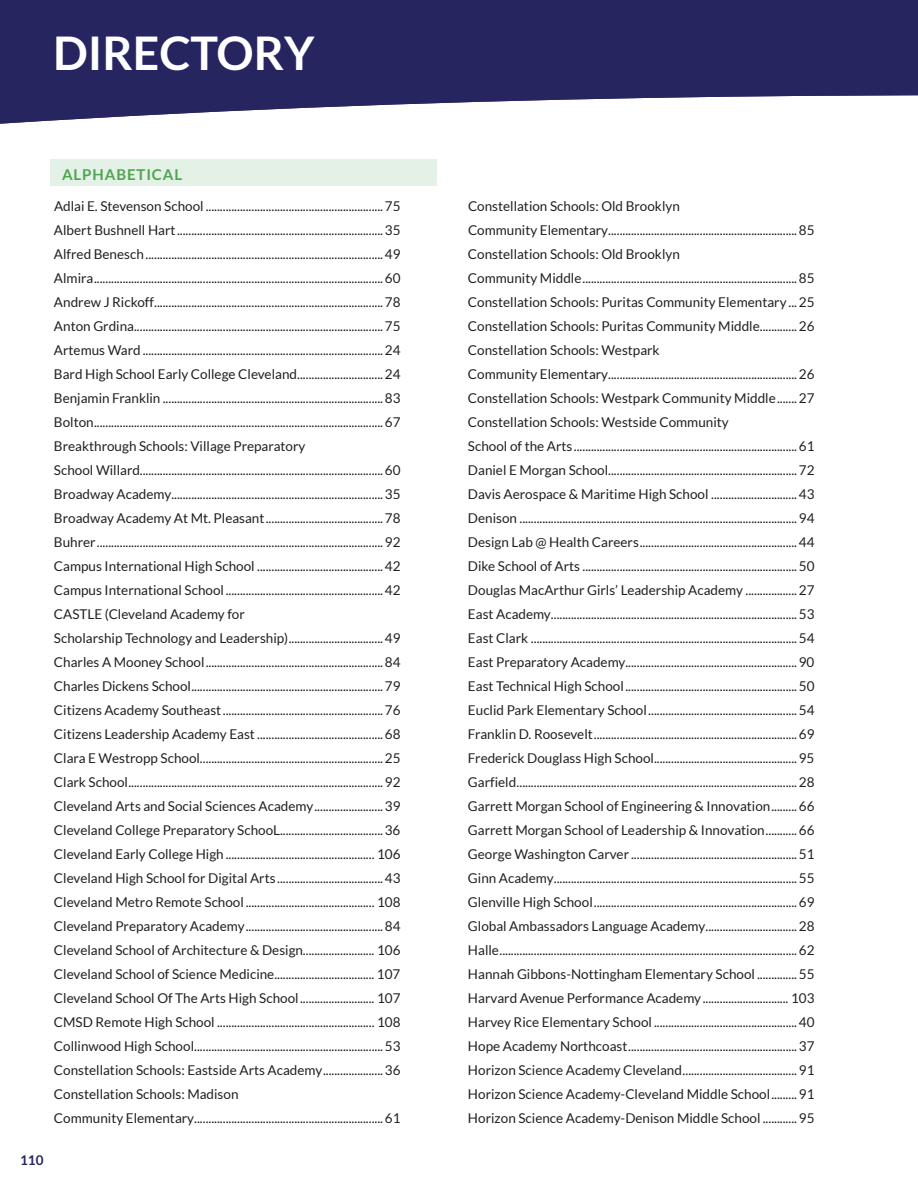
<style>
.page{position:relative;width:918px;height:1188px;background:#fff}
.page>*{position:absolute;margin:0;border:0;box-sizing:border-box;transform-origin:0 0}
.Paragraph_Style_2{font:700 46.5px "Lato";color:#fff}
.t1{font:700 15px "Lato";letter-spacing:.06em;color:#58a553}
.t2{font:13.5px/24px "Lato";color:#231f20}
.t3{font:700 13.5px "Lato";color:#262560}
</style>
<div class="page">
<svg style="left:0;top:0;width:918px;height:124px;fill:#262560"></svg>
<div style="left:50px;top:159px;width:386px;height:27px;background:#e4f1e7"></div>
<p class="Paragraph_Style_2" style="left:53px;top:27px;width:263px">DIRECTORY</p>
<p class="t1" style="left:62px;top:166px;width:122px">ALPHABETICAL</p>
<p class="t2" style="left:54px;top:194px;width:348px">Adlai E. Stevenson School ..............................................................75</p>
<p class="t2" style="left:54px;top:218px;width:348px">Albert Bushnell Hart........................................................................35</p>
<p class="t2" style="left:54px;top:242px;width:348px">Alfred Benesch...................................................................................49</p>
<p class="t2" style="left:54px;top:266px;width:348px">Almira.....................................................................................................60</p>
<p class="t2" style="left:54px;top:290px;width:348px">Andrew J Rickoff................................................................................78</p>
<p class="t2" style="left:54px;top:314px;width:348px">Anton Grdina.......................................................................................75</p>
<p class="t2" style="left:54px;top:338px;width:348px">Artemus Ward ....................................................................................24</p>
<p class="t2" style="left:54px;top:362px;width:348px">Bard High School Early College Cleveland..............................24</p>
<p class="t2" style="left:54px;top:386px;width:348px">Benjamin Franklin .............................................................................83</p>
<p class="t2" style="left:54px;top:410px;width:348px">Bolton.....................................................................................................67</p>
<p class="t2" style="left:54px;top:434px;width:348px">Breakthrough Schools: Village Preparatory<br>School Willard.....................................................................................60</p>
<p class="t2" style="left:54px;top:482px;width:348px">Broadway Academy..........................................................................35</p>
<p class="t2" style="left:54px;top:506px;width:348px">Broadway Academy At Mt. Pleasant.........................................78</p>
<p class="t2" style="left:54px;top:530px;width:348px">Buhrer....................................................................................................92</p>
<p class="t2" style="left:54px;top:554px;width:348px">Campus International High School ............................................42</p>
<p class="t2" style="left:54px;top:578px;width:348px">Campus International School .......................................................42</p>
<p class="t2" style="left:54px;top:602px;width:348px">CASTLE (Cleveland Academy for<br>Scholarship Technology and Leadership).................................49</p>
<p class="t2" style="left:54px;top:650px;width:348px">Charles A Mooney School..............................................................84</p>
<p class="t2" style="left:54px;top:674px;width:348px">Charles Dickens School...................................................................79</p>
<p class="t2" style="left:54px;top:698px;width:348px">Citizens Academy Southeast........................................................76</p>
<p class="t2" style="left:54px;top:722px;width:348px">Citizens Leadership Academy East ............................................68</p>
<p class="t2" style="left:54px;top:746px;width:348px">Clara E Westropp School................................................................25</p>
<p class="t2" style="left:54px;top:770px;width:348px">Clark School.........................................................................................92</p>
<p class="t2" style="left:54px;top:794px;width:348px">Cleveland Arts and Social Sciences Academy........................39</p>
<p class="t2" style="left:54px;top:818px;width:348px">Cleveland College Preparatory SchooL....................................36</p>
<p class="t2" style="left:54px;top:842px;width:348px">Cleveland Early College High .................................................... 106</p>
<p class="t2" style="left:54px;top:866px;width:348px">Cleveland High School for Digital Arts .....................................43</p>
<p class="t2" style="left:54px;top:890px;width:348px">Cleveland Metro Remote School ............................................. 108</p>
<p class="t2" style="left:54px;top:914px;width:348px">Cleveland Preparatory Academy................................................84</p>
<p class="t2" style="left:54px;top:938px;width:348px">Cleveland School of Architecture &amp; Design......................... 106</p>
<p class="t2" style="left:54px;top:962px;width:348px">Cleveland School of Science Medicine................................... 107</p>
<p class="t2" style="left:54px;top:986px;width:348px">Cleveland School Of The Arts High School.......................... 107</p>
<p class="t2" style="left:54px;top:1010px;width:348px">CMSD Remote High School ....................................................... 108</p>
<p class="t2" style="left:54px;top:1034px;width:348px">Collinwood High School..................................................................53</p>
<p class="t2" style="left:54px;top:1058px;width:348px">Constellation Schools: Eastside Arts Academy.....................36</p>
<p class="t2" style="left:54px;top:1082px;width:348px">Constellation Schools: Madison<br>Community Elementary..................................................................61</p>
<p class="t3" style="left:20px;top:1152px;width:25px">110</p>
<p class="t2" style="left:468px;top:194px;width:348px">Constellation Schools: Old Brooklyn<br>Community Elementary..................................................................85</p>
<p class="t2" style="left:468px;top:242px;width:348px">Constellation Schools: Old Brooklyn<br>Community Middle...........................................................................85</p>
<p class="t2" style="left:468px;top:290px;width:348px">Constellation Schools: Puritas Community Elementary ...25</p>
<p class="t2" style="left:468px;top:314px;width:348px">Constellation Schools: Puritas Community Middle.............26</p>
<p class="t2" style="left:468px;top:338px;width:348px">Constellation Schools: Westpark<br>Community Elementary..................................................................26</p>
<p class="t2" style="left:468px;top:386px;width:348px">Constellation Schools: Westpark Community Middle.......27</p>
<p class="t2" style="left:468px;top:410px;width:348px">Constellation Schools: Westside Community<br>School of the Arts..............................................................................61</p>
<p class="t2" style="left:468px;top:458px;width:348px">Daniel E Morgan School..................................................................72</p>
<p class="t2" style="left:468px;top:482px;width:348px">Davis Aerospace &amp; Maritime High School ..............................43</p>
<p class="t2" style="left:468px;top:506px;width:348px">Denison .................................................................................................94</p>
<p class="t2" style="left:468px;top:530px;width:348px">Design Lab @ Health Careers.......................................................44</p>
<p class="t2" style="left:468px;top:554px;width:348px">Dike School of Arts ...........................................................................50</p>
<p class="t2" style="left:468px;top:578px;width:348px">Douglas MacArthur Girls’ Leadership Academy ..................27</p>
<p class="t2" style="left:468px;top:602px;width:348px">East Academy......................................................................................53</p>
<p class="t2" style="left:468px;top:626px;width:348px">East Clark .............................................................................................54</p>
<p class="t2" style="left:468px;top:650px;width:348px">East Preparatory Academy............................................................90</p>
<p class="t2" style="left:468px;top:674px;width:348px">East Technical High School............................................................50</p>
<p class="t2" style="left:468px;top:698px;width:348px">Euclid Park Elementary School....................................................54</p>
<p class="t2" style="left:468px;top:722px;width:348px">Franklin D. Roosevelt.......................................................................69</p>
<p class="t2" style="left:468px;top:746px;width:348px">Frederick Douglass High School..................................................95</p>
<p class="t2" style="left:468px;top:770px;width:348px">Garfield..................................................................................................28</p>
<p class="t2" style="left:468px;top:794px;width:348px">Garrett Morgan School of Engineering &amp; Innovation.........66</p>
<p class="t2" style="left:468px;top:818px;width:348px">Garrett Morgan School of Leadership &amp; Innovation...........66</p>
<p class="t2" style="left:468px;top:842px;width:348px">George Washington Carver ..........................................................51</p>
<p class="t2" style="left:468px;top:866px;width:348px">Ginn Academy.....................................................................................55</p>
<p class="t2" style="left:468px;top:890px;width:348px">Glenville High School.......................................................................69</p>
<p class="t2" style="left:468px;top:914px;width:348px">Global Ambassadors Language Academy................................28</p>
<p class="t2" style="left:468px;top:938px;width:348px">Halle........................................................................................................62</p>
<p class="t2" style="left:468px;top:962px;width:348px">Hannah Gibbons-Nottingham Elementary School ..............55</p>
<p class="t2" style="left:468px;top:986px;width:348px">Harvard Avenue Performance Academy.............................. 103</p>
<p class="t2" style="left:468px;top:1010px;width:348px">Harvey Rice Elementary School ..................................................40</p>
<p class="t2" style="left:468px;top:1034px;width:348px">Hope Academy Northcoast...........................................................37</p>
<p class="t2" style="left:468px;top:1058px;width:348px">Horizon Science Academy Cleveland........................................91</p>
<p class="t2" style="left:468px;top:1082px;width:348px">Horizon Science Academy-Cleveland Middle School.........91</p>
<p class="t2" style="left:468px;top:1106px;width:348px">Horizon Science Academy-Denison Middle School ............95</p>
</div>
